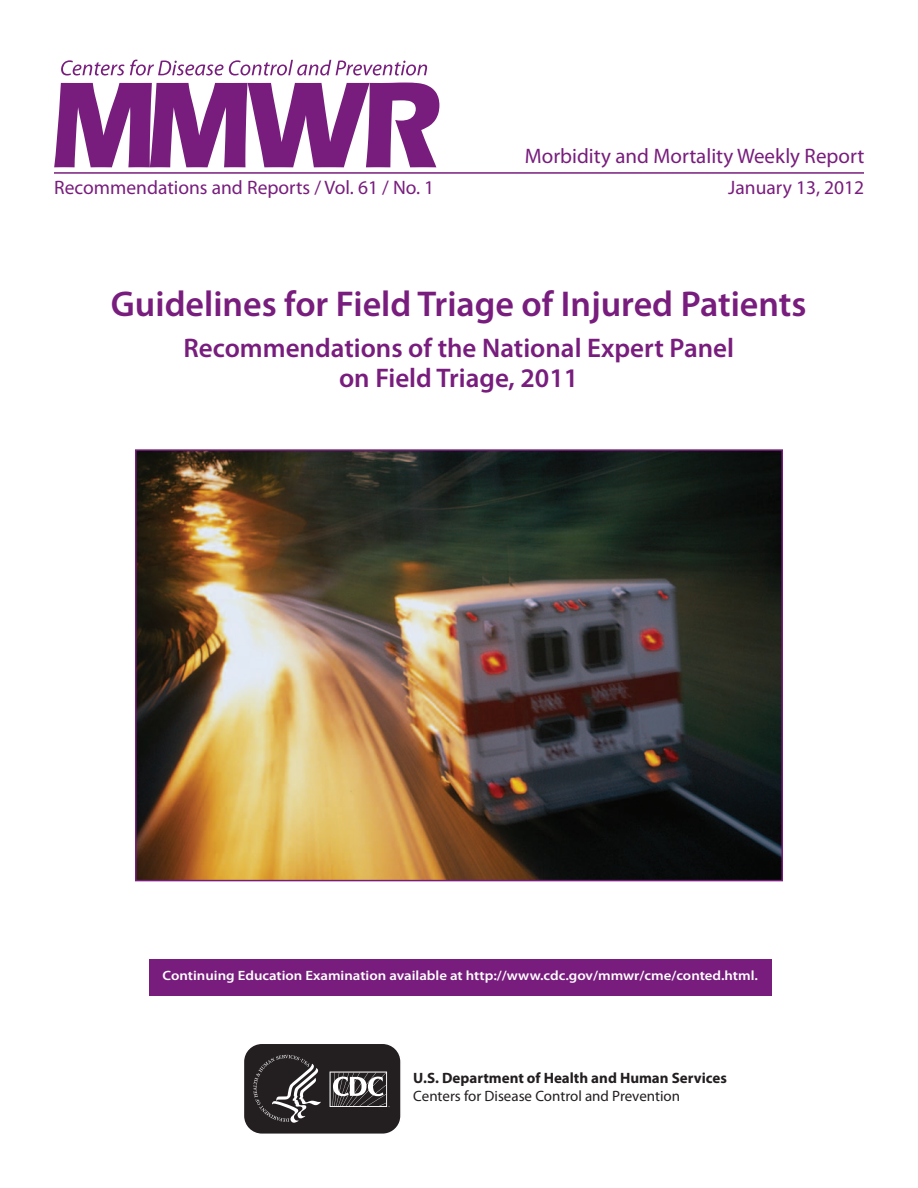
<style>
.page{position:relative;width:918px;height:1188px;background:#fff}
.page>*{position:absolute;margin:0;border:0;box-sizing:border-box;transform-origin:0 0}
.Cover_Title{font:600 36px "Myriad Pro";color:#781d7d}
.Cover_Title_Sub{font:600 27px/30px "Myriad Pro";color:#781d7d;text-align:center}
.t1{font:21px "Myriad Pro";color:#781d7d}
.Cover_Date_Vol{font:19.5px "Myriad Pro";color:#781d7d}
.t2{font:700 15px/18px "Myriad Pro";color:#231f20}
.CE_Callout_Box{font:600 13.5px "Myriad Pro";color:#fff;scale:1.1 1}
.s1{font-weight:400}
</style>
<div class="page">
<img style="left:138px;top:452px;width:642px;height:426px">
<div style="left:135px;top:449px;width:648px;height:432px;border:2px solid #781d7d"></div>
<div style="left:149px;top:959px;width:622px;height:37px;background:#781d7d"></div>
<hr style="left:54px;top:172px;width:810px;height:2px;background:#781d7d">
<svg style="left:54px;top:83px;width:385px;height:84px"></svg>
<svg style="left:61px;top:60px;width:366px;height:16px"></svg>
<svg style="left:244px;top:1045px;width:157px;height:89px;background:#403c3d"></svg>
<p class="t1" style="left:525px;top:143px;width:341px">Morbidity and Mortality Weekly Report</p>
<p class="Cover_Date_Vol" style="left:54px;top:175px;width:381px">Recommendations and Reports / Vol. 61 / No. 1</p>
<p class="Cover_Date_Vol" style="left:728px;top:175px;width:137px">January 13, 2012</p>
<p class="Cover_Title" style="left:111px;top:281px;width:697px">Guidelines for Field Triage of Injured Patients</p>
<p class="Cover_Title_Sub" style="left:183px;top:332px;width:552px">Recommendations of the National Expert Panel on Field Triage, 2011</p>
<p class="CE_Callout_Box" style="left:163px;top:967px;width:543px">Continuing Education Examination available at http://www.cdc.gov/mmwr/cme/conted.html.</p>
<p class="t2" style="left:413px;top:1069px;width:315px">U.S. Department of Health and Human Services<br><span class="s1">Centers for Disease Control and Prevention</span></p>
</div>
